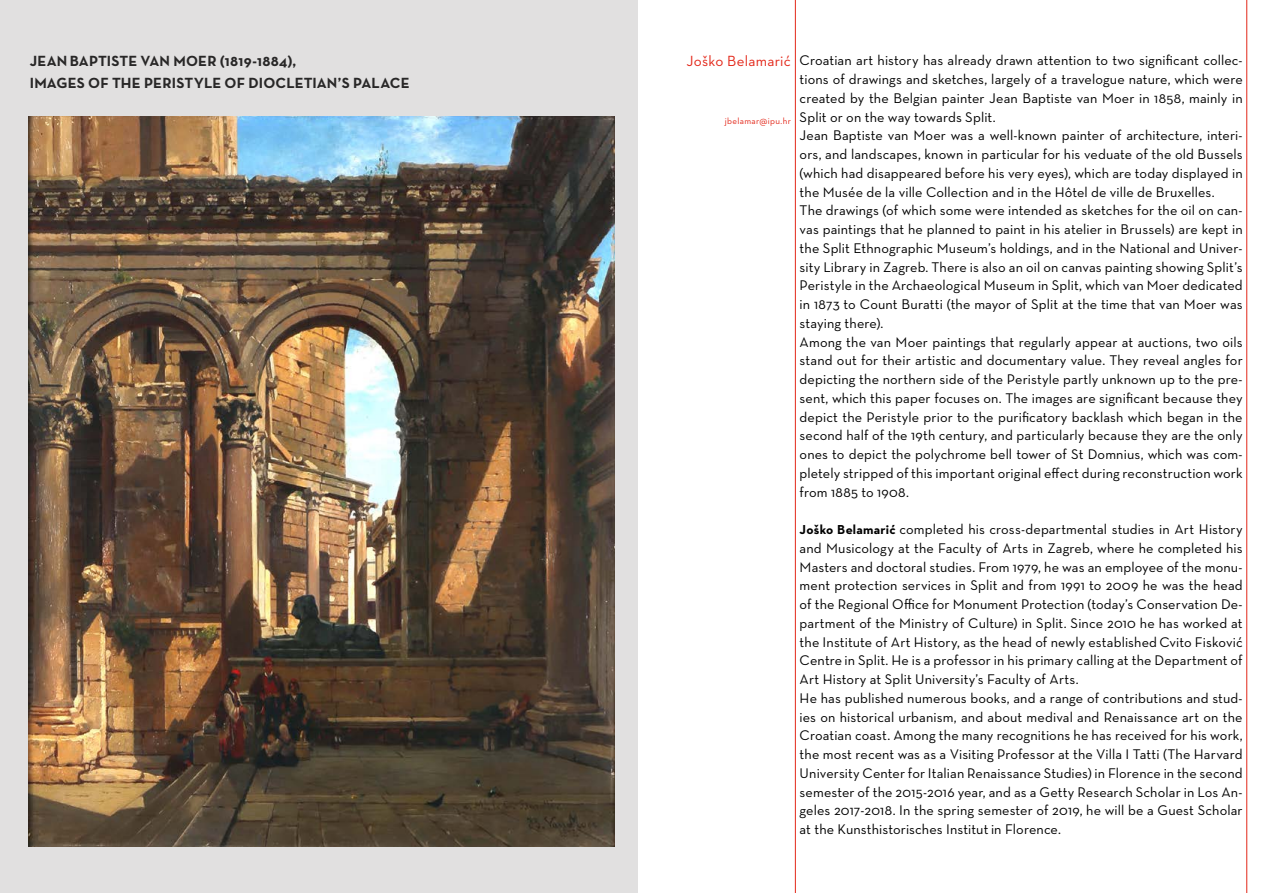
<style>
.page{position:relative;width:1276px;height:893px;background:#fff}
.page>*{position:absolute;margin:0;border:0;box-sizing:border-box;transform-origin:0 0}
.t1{font:700 15px "Neutra Text CE";letter-spacing:.02em;color:#282727}
.t2{font:500 15px "Neutra Text CE";letter-spacing:.015em;color:#e32719}
.t3{font:500 14.25px/18.8px "Neutra Text CE";letter-spacing:.01em;color:#000}
.t4{font:500 9px "Neutra Text CE";letter-spacing:.035em;color:#e32719}
.s1{font-weight:700;font-size:13.2px}
</style>
<div class="page">
<div style="left:0;top:0;width:638px;height:893px;background:#e1e0e0"></div>
<hr style="left:795px;top:0;width:1px;height:893px;background:#e32719">
<hr style="left:1246px;top:0;width:1px;height:893px;background:#e32719">
<img style="left:29px;top:117px;width:585px;height:729px">
<p class="t1" style="left:30px;top:51px;width:18px">JEAN</p>
<p class="t1" style="left:70px;top:51px;width:10px">BAPTISTE</p>
<p class="t1" style="left:141px;top:51px;width:57px">VAN MOER</p>
<p class="t1" style="left:220px;top:51px;width:78px">(1819-1884),</p>
<p class="t1" style="left:30px;top:74px;width:16px">IMAGES</p>
<p class="t1" style="left:88px;top:74px;width:74px">OF THE PERIST</p>
<p class="t1" style="left:194px;top:74px;width:75px">YLE OF DIOCLETIAN</p>
<p class="t1" style="left:338px;top:74px;width:34px">’S PALACE</p>
<p class="t2" style="left:686px;top:51px;width:105px">Joško Belamarić</p>
<p class="t4" style="left:725px;top:116px;width:67px">jbelamar@ipu.hr</p>
<p class="t3" style="left:799px;top:51px;width:445px">Croatian art history has already drawn attention to two significant collec&shy;tions of drawings and sketches, largely of a travelogue nature, which were created by the Belgian painter Jean Baptiste van Moer in 1858, mainly in Split or on the way towards Split.<br>Jean Baptiste van Moer was a well-known painter of architecture, interi&shy;ors, and landscapes, known in particular for his veduate of the old Bussels (which had disappeared before his very eyes), which are today displayed in the Musée de la ville Collection and in the Hôtel de ville de Bruxelles.<br>The drawings (of which some were intended as sketches for the oil on can&shy;vas paintings that he planned to paint in his atelier in Brussels) are kept in the Split Ethnographic Museum’s holdings, and in the National and Univer&shy;sity Library in Zagreb. There is also an oil on canvas painting showing Split’s Peristyle in the Archaeological Museum in Split, which van Moer dedicated in 1873 to Count Buratti (the mayor of Split at the time that van Moer was staying there).<br>Among the van Moer paintings that regularly appear at auctions, two oils stand out for their artistic and documentary value. They reveal angles for depicting the northern side of the Peristyle partly unknown up to the pre&shy;sent, which this paper focuses on. The images are significant because they depict the Peristyle prior to the purificatory backlash which began in the second half of the 19th century, and particularly because they are the only ones to depict the polychrome bell tower of St Domnius, which was com&shy;pletely stripped of this important original effect during reconstruction work from 1885 to 1908.</p>
<p class="t3" style="left:799px;top:520px;width:445px"><span class="s1">JOŠKO BELAMARIĆ</span> completed his cross-departmental studies in Art History and Musicology at the Faculty of Arts in Zagreb, where he completed his Masters and doctoral studies. From 1979, he was an employee of the monu&shy;ment protection services in Split and from 1991 to 2009 he was the head of the Regional Office for Monument Protection (today’s Conservation De&shy;partment of the Ministry of Culture) in Split. Since 2010 he has worked at the Institute of Art History, as the head of newly established Cvito Fisković Centre in Split. He is a professor in his primary calling at the Department of Art History at Split University’s Faculty of Arts.<br>He has published numerous books, and a range of contributions and stud&shy;ies on historical urbanism, and about medival and Renaissance art on the Croatian coast. Among the many recognitions he has received for his work, the most recent was as a Visiting Professor at the Villa I Tatti (The Harvard University Center for Italian Renaissance Studies) in Florence in the second semester of the 2015-2016 year, and as a Getty Research Scholar in Los An&shy;geles 2017-2018. In the spring semester of 2019, he will be a Guest Scholar at the Kunsthistorisches Institut in Florence.</p>
</div>
